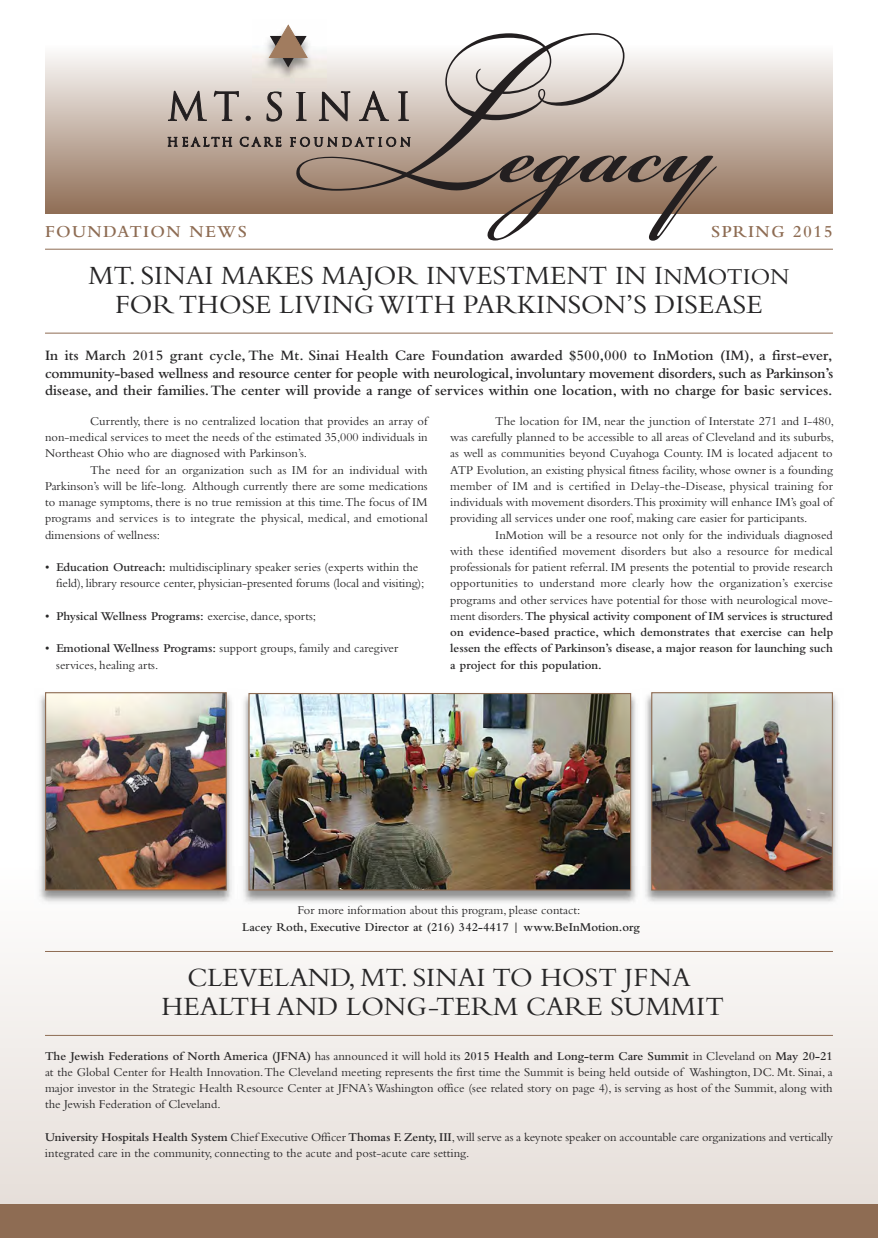
<style>
.page{position:relative;width:878px;height:1238px;background:#fff}
.page>*{position:absolute;margin:0;border:0;box-sizing:border-box;transform-origin:0 0}
.t1{font:27.5px/28.8px "Bembo";color:#272627;text-align:center}
.t2{font:600 17.5px "Bembo";letter-spacing:.08em;color:#8e6c53}
.t3{font:600 15px/17.5px "Bembo";color:#272627;text-align:justify}
.t4{font:12.5px/16.2px "Bembo";color:#272627;text-align:justify}
.t5{font:600 12.5px "Bembo";color:#272627}
.s1{font-size:23.75px}
.s2{font-weight:600}
.s3{font-weight:400}
</style>
<div class="page">
<div style="left:0;top:866px;width:878px;height:372px;background:linear-gradient(to bottom,#fffffe,#e4dbd6)"></div>
<div style="left:0;top:1204px;width:878px;height:34px;background:#8e6c53"></div>
<div style="left:45px;top:45px;width:788px;height:169px;background:linear-gradient(to bottom,#fdfdfd,#8f6d55)"></div>
<svg style="left:293px;top:33px;width:331px;height:159px"></svg>
<svg style="left:487px;top:155px;width:230px;height:86px"></svg>
<svg style="left:290px;top:137px;width:120px;height:10px"></svg>
<svg style="left:168px;top:137px;width:64px;height:9px"></svg>
<svg style="left:240px;top:137px;width:41px;height:9px"></svg>
<svg style="left:168px;top:91px;width:38px;height:30px"></svg>
<svg style="left:214px;top:91px;width:24px;height:30px"></svg>
<svg style="left:246px;top:116px;width:4px;height:5px"></svg>
<svg style="left:267px;top:92px;width:15px;height:29px"></svg>
<svg style="left:296px;top:92px;width:10px;height:29px"></svg>
<svg style="left:319px;top:91px;width:31px;height:30px"></svg>
<svg style="left:359px;top:91px;width:29px;height:30px"></svg>
<svg style="left:398px;top:92px;width:10px;height:29px"></svg>
<img style="left:253px;top:24px;width:73px;height:68px">
<svg style="left:269px;top:25px;width:38px;height:42px"></svg>
<img style="left:35px;top:692px;width:808px;height:215px">
<img style="left:47px;top:694px;width:178px;height:194px">
<div style="left:45px;top:692px;width:182px;height:198px;border:1px solid #8e6c53"></div>
<img style="left:653px;top:694px;width:177px;height:194px">
<div style="left:651px;top:692px;width:181px;height:198px;border:1px solid #8e6c53"></div>
<img style="left:640px;top:692px;width:1px;height:215px">
<img style="left:250px;top:695px;width:379px;height:193px">
<div style="left:248px;top:693px;width:383px;height:197px;border:1px solid #8e6c53"></div>
<hr style="left:45px;top:333px;width:787px;height:1px;background:#8e6c53">
<hr style="left:45px;top:249px;width:787px;height:1px;background:#8e6c53">
<hr style="left:45px;top:1035px;width:787px;height:1px;background:#8e6c53">
<hr style="left:45px;top:951px;width:787px;height:1px;background:#8e6c53">
<h2 class="t2" style="left:45px;top:225px;width:203px">FOUNDATION NEWS</h2>
<h2 class="t2" style="left:711px;top:225px;width:123px">SPRING 2015</h2>
<h1 class="t1" style="left:88px;top:264px;width:702px">MT. SINAI MAKES MAJOR INVESTMENT IN I<span class="s1">N</span>M<span class="s1">OTION<br></span>FOR THOSE LIVING WITH PARKINSON’S DISEASE</h1>
<p class="t3" style="left:45px;top:348px;width:789px">In its March 2015 grant cycle, The Mt. Sinai Health Care Foundation awarded $500,000 to InMotion (IM), a first-ever, community-based wellness and resource center for people with neurological, involuntary movement disorders, such as Parkinson’s disease, and their families. The center will provide a range of services within one location, with no charge for basic services.</p>
<p class="t4" style="left:45px;top:414px;width:384px;text-indent:45px">Currently, there is no centralized location that provides an array of non-medical services to meet the needs of the estimated 35,000 individuals in Northeast Ohio who are diagnosed with Parkinson’s.</p>
<p class="t4" style="left:45px;top:463px;width:384px;text-indent:45px">The need for an organization such as IM for an individual with Parkinson’s will be life-long. Although currently there are some medications to manage symptoms, there is no true remission at this time. The focus of IM programs and services is to integrate the physical, medical, and emotional dimensions of wellness:</p>
<p class="t4" style="left:56px;top:560px;width:369px;text-indent:-11px">• <span class="s2">Education Outreach:</span> multidisciplinary speaker series (experts within the field), library resource center, physician-presented forums (local and visiting);</p>
<p class="t5" style="left:45px;top:611px;width:272px"><span class="s3">•</span> Physical Wellness Programs: <span class="s3">exercise, dance, sports;</span></p>
<p class="t4" style="left:56px;top:641px;width:343px;text-indent:-11px">• <span class="s2">Emotional Wellness Programs:</span> support groups, family and caregiver services, healing arts.</p>
<p class="t4" style="left:450px;top:414px;width:385px;text-align:left;text-indent:45px">The location for IM, near the junction of Interstate 271 and I-480, was carefully planned to be accessible to all areas of Cleveland and its suburbs, as well as communities beyond Cuyahoga County. IM is located adjacent to ATP Evolution, an existing physical fitness facility, whose owner is a founding member of IM and is certified in Delay-the-Disease, physical training for individuals with movement disorders.This proximity will enhance IM’s goal of providing all services under one roof, making care easier for participants.</p>
<p class="t4" style="left:450px;top:528px;width:384px;text-indent:45px">InMotion will be a resource not only for the individuals diagnosed with these identified movement disorders but also a resource for medical professionals for patient referral. IM presents the potential to provide research opportunities to understand more clearly how the organization’s exercise programs and other services have potential for those with neurological move&shy;ment disorders. <span class="s2">The physical activity component of IM services is structured on evidence-based practice, which demonstrates that exercise can help lessen the effects of Parkinson’s disease, a major reason for launching such a project for this population.</span></p>
<p class="t4" style="left:297px;top:903px;width:284px">For more information about this program, please contact:</p>
<p class="t5" style="left:242px;top:922px;width:399px">Lacey Roth, Executive Director at (216) 342-4417 | www.BeInMotion.org</p>
<h1 class="t1" style="left:162px;top:966px;width:564px">CLEVELAND, MT. SINAI TO HOST JFNA<br>HEALTH AND LONG-TERM CARE SUMMIT</h1>
<p class="t4" style="left:45px;top:1048px;width:789px"><span class="s2">The Jewish Federations of North America (JFNA)</span> has announced it will hold its <span class="s2">2015 Health and Long-term Care Summit</span> in Cleveland on <span class="s2">May 20-21 </span>at the Global Center for Health Innovation. The Cleveland meeting represents the first time the Summit is being held outside of Washington, DC. Mt. Sinai, a major investor in the Strategic Health Resource Center at JFNA’s Washington office (see related story on page 4), is serving as host of the Summit, along with the Jewish Federation of Cleveland.</p>
<p class="t4" style="left:45px;top:1130px;width:789px"><span class="s2">University Hospitals Health System</span> Chief Executive Officer <span class="s2">Thomas F. Zenty, III</span>, will serve as a keynote speaker on accountable care organizations and vertically integrated care in the community, connecting to the acute and post-acute care setting.</p>
</div>
